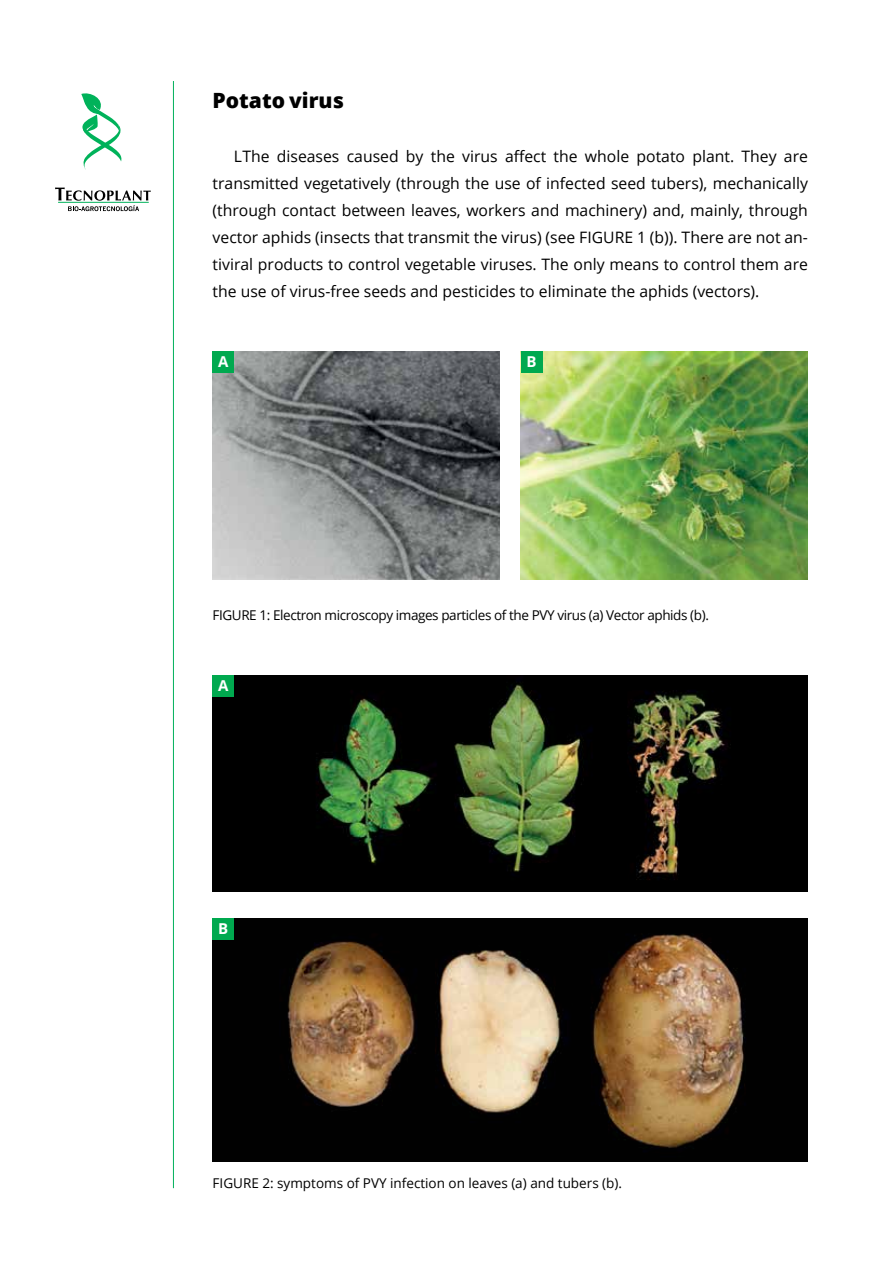
<style>
.page{position:relative;width:893px;height:1263px;background:#fff}
.page>*{position:absolute;margin:0;border:0;box-sizing:border-box;transform-origin:0 0}
.t1{font:800 21px "Open Sans";color:#000}
.t2{font:15.75px/27px "Open Sans";color:#000;text-align:justify}
.t3{font:700 15px "Open Sans";color:#fff}
.t4{font:13.5px "Open Sans";letter-spacing:-.03em;color:#000}
.t5{font:13.5px "Open Sans";color:#000}
</style>
<div class="page">
<hr style="left:173px;top:81px;width:1px;height:1107px;background:#00b15b">
<svg style="left:81px;top:93px;width:41px;height:77px"></svg>
<svg style="left:55px;top:188px;width:96px;height:23px"></svg>
<hr style="left:58px;top:202px;width:91px;height:1px;background:#00b25a">
<img style="left:213px;top:351px;width:287px;height:228px">
<img style="left:213px;top:675px;width:595px;height:216px">
<img style="left:521px;top:351px;width:287px;height:228px">
<img style="left:213px;top:918px;width:595px;height:243px">
<div style="left:213px;top:351px;width:21px;height:21px;background:#00a94f"></div>
<div style="left:213px;top:675px;width:21px;height:21px;background:#00a94f"></div>
<div style="left:521px;top:351px;width:21px;height:21px;background:#00a94f"></div>
<div style="left:213px;top:918px;width:21px;height:21px;background:#00a94f"></div>
<h1 class="t1" style="left:213px;top:84px;width:133px">Potato virus</h1>
<p class="t2" style="left:213px;top:142px;width:597px;text-indent:21px">LThe diseases caused by the virus affect the whole potato plant. They are transmitted vegetatively (through the use of infected seed tubers), mechanically (through contact between leaves, workers and machinery) and, mainly, through vector aphids (insects that transmit the virus) (see FIGURE 1 (b)). There are not an&shy;tiviral products to control vegetable viruses. The only means to control them are the use of virus-free seeds and pesticides to eliminate the aphids (vectors).</p>
<p class="t3" style="left:218px;top:351px;width:12px">A</p>
<p class="t3" style="left:526px;top:351px;width:12px">B</p>
<p class="t4" style="left:213px;top:606px;width:498px">FIGURE 1: Electron microscopy images particles of the PVY virus (a) Vector aphids (b).</p>
<p class="t3" style="left:218px;top:675px;width:12px">A</p>
<p class="t3" style="left:218px;top:918px;width:12px">B</p>
<p class="t5" style="left:213px;top:1174px;width:411px">FIGURE 2: symptoms of PVY infection on leaves (a) and tubers (b).</p>
</div>
